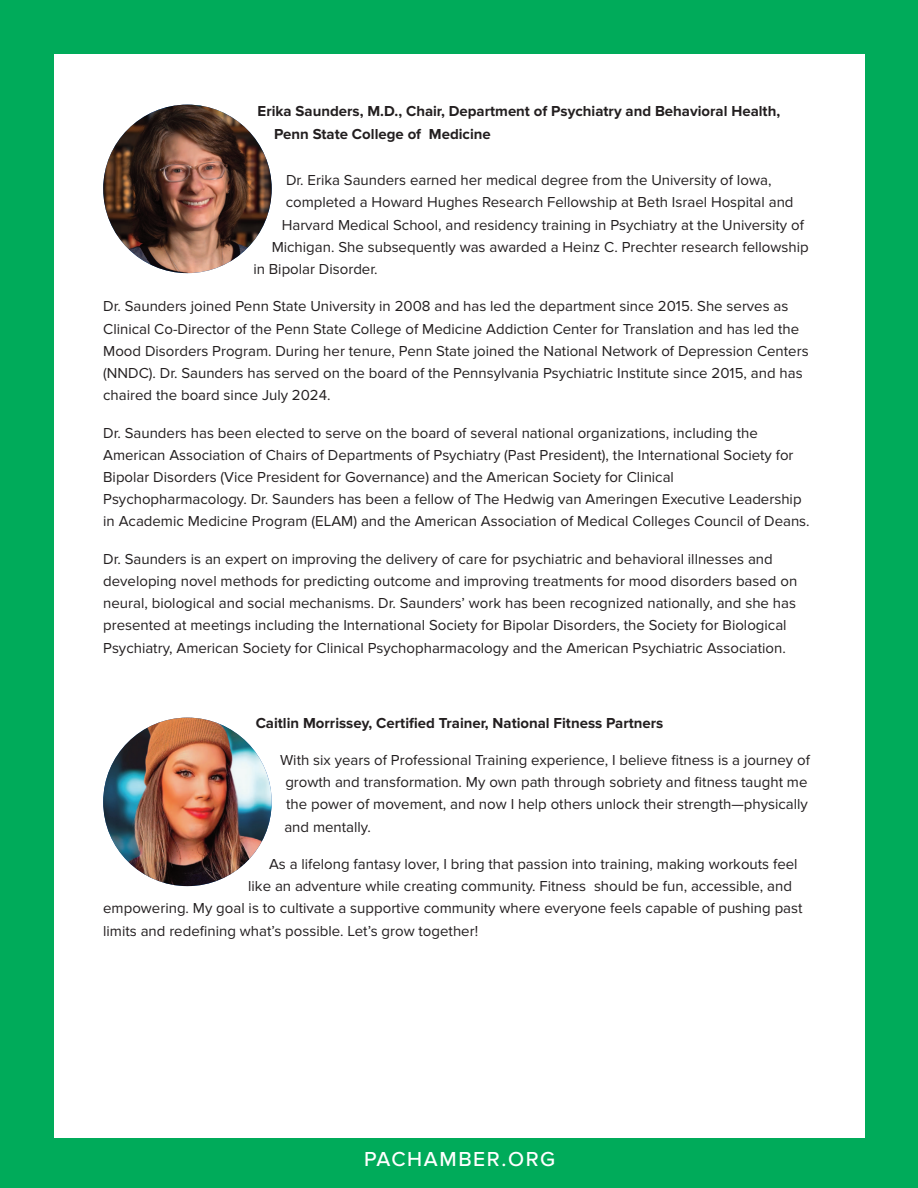
<style>
.page{position:relative;width:918px;height:1188px;background:#00ab5a}
.page>*{position:absolute;margin:0;border:0;box-sizing:border-box;transform-origin:0 0}
.t1{font:500 21px "Proxima Nova";letter-spacing:.075em;color:#fff}
.t2{font:15px/22.2px "Proxima Nova";color:#231f20}
.t3{font:700 15px/22.2px "Proxima Nova";color:#231f20}
</style>
<div class="page">
<div style="left:54px;top:54px;width:811px;height:1083px;background:#fff"></div>
<img style="left:103px;top:105px;width:169px;height:168px;border-radius:50%">
<img style="left:103px;top:718px;width:169px;height:168px;border-radius:50%">
<p class="t3" style="left:274px;top:102px;width:508px;text-indent:-16px">Erika Saunders, M.D., Chair, Department of Psychiatry and Behavioral Health,<br>Penn State College of Medicine</p>
<p class="t2" style="left:286px;top:171px;width:487px">Dr. Erika Saunders earned her medical degree from the University of Iowa,</p>
<p class="t2" style="left:286px;top:193px;width:509px">completed a Howard Hughes Research Fellowship at Beth Israel Hospital and</p>
<p class="t2" style="left:282px;top:215px;width:524px">Harvard Medical School, and residency training in Psychiatry at the University of</p>
<p class="t2" style="left:272px;top:237px;width:539px">Michigan. She subsequently was awarded a Heinz C. Prechter research fellowship</p>
<p class="t2" style="left:253px;top:259px;width:126px">in Bipolar Disorder.</p>
<p class="t2" style="left:103px;top:297px;width:707px">Dr. Saunders joined Penn State University in 2008 and has led the department since 2015. She serves as Clinical Co-Director of the Penn State College of Medicine Addiction Center for Translation and has led the Mood Disorders Program. During her tenure, Penn State joined the National Network of Depression Centers (NNDC). Dr. Saunders has served on the board of the Pennsylvania Psychiatric Institute since 2015, and has chaired the board since July 2024.</p>
<p class="t2" style="left:103px;top:423px;width:708px">Dr. Saunders has been elected to serve on the board of several national organizations, including the American Association of Chairs of Departments of Psychiatry (Past President), the International Society for Bipolar Disorders (Vice President for Governance) and the American Society for Clinical Psychopharmacology. Dr. Saunders has been a fellow of The Hedwig van Ameringen Executive Leadership in Academic Medicine Program (ELAM) and the American Association of Medical Colleges Council of Deans.</p>
<p class="t2" style="left:103px;top:549px;width:696px">Dr. Saunders is an expert on improving the delivery of care for psychiatric and behavioral illnesses and developing novel methods for predicting outcome and improving treatments for mood disorders based on neural, biological and social mechanisms. Dr. Saunders’ work has been recognized nationally, and she has presented at meetings including the International Society for Bipolar Disorders, the Society for Biological Psychiatry, American Society for Clinical Psychopharmacology and the American Psychiatric Association.</p>
<p class="t3" style="left:256px;top:713px;width:409px">Caitlin Morrissey, Certified Trainer, National Fitness Partners</p>
<p class="t2" style="left:280px;top:750px;width:531px">With six years of Professional Training experience, I believe fitness is a journey of growth and transformation. My own path through sobriety and fitness taught me the power of movement, and now I help others unlock their strength—physically and mentally.</p>
<p class="t2" style="left:269px;top:854px;width:530px">As a lifelong fantasy lover, I bring that passion into training, making workouts feel</p>
<p class="t2" style="left:248px;top:877px;width:545px">like an adventure while creating community. Fitness should be fun, accessible, and</p>
<p class="t2" style="left:103px;top:899px;width:701px">empowering. My goal is to cultivate a supportive community where everyone feels capable of pushing past</p>
<p class="t2" style="left:103px;top:921px;width:376px">limits and redefining what’s possible. Let’s grow together!</p>
<p class="t1" style="left:364px;top:1152px;width:193px">PACHAMBER.ORG</p>
</div>
